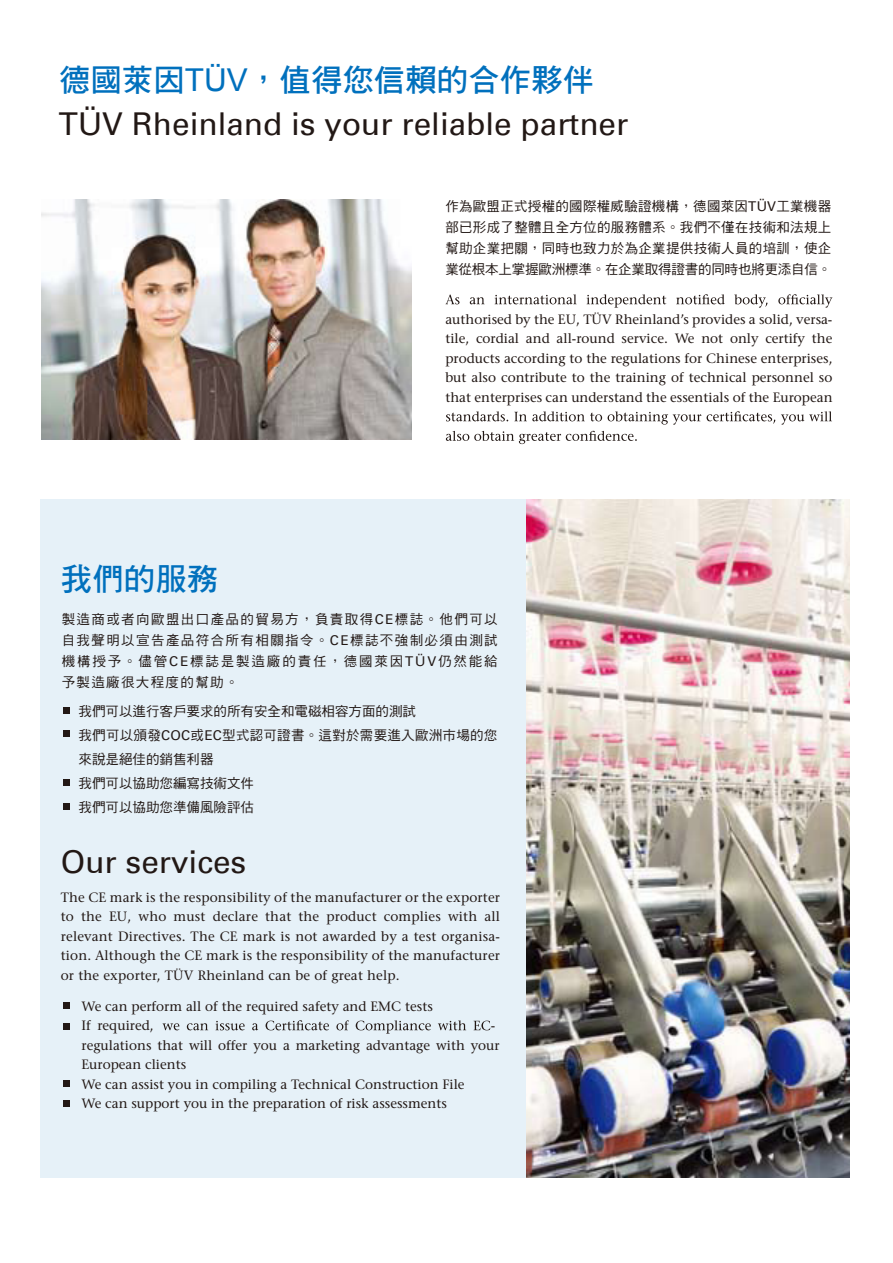
<style>
.page{position:relative;width:893px;height:1263px;background:#fff}
.page>*{position:absolute;margin:0;border:0;box-sizing:border-box;transform-origin:0 0}
.t1{font:31.5px "Univers Com 55 Roman";color:#221815}
.t2{font:31.5px "DF Hei Std W7";color:#0070bd}
.t3{font:500 13.5px/19.5px "Stone Serif Std";color:#221815;text-align:justify}
.t4{font:13.5px/21px "DF Hei Std W5";color:#221815;text-align:justify}
.s1{font-family:"Arial"}
.s2{font-family:"Univers Com 55 Roman"}
</style>
<div class="page">
<div style="left:40px;top:499px;width:809px;height:678px;background:#e6f1f8"></div>
<div style="left:63px;top:707px;width:7px;height:7px;background:#221815"></div>
<div style="left:63px;top:730px;width:7px;height:7px;background:#221815"></div>
<div style="left:63px;top:779px;width:7px;height:6px;background:#221815"></div>
<div style="left:63px;top:803px;width:7px;height:7px;background:#221815"></div>
<div style="left:63px;top:1002px;width:7px;height:7px;background:#221815"></div>
<div style="left:63px;top:1023px;width:7px;height:6px;background:#221815"></div>
<div style="left:63px;top:1081px;width:7px;height:6px;background:#221815"></div>
<div style="left:63px;top:1101px;width:7px;height:6px;background:#221815"></div>
<img style="left:527px;top:500px;width:322px;height:678px">
<img style="left:41px;top:199px;width:370px;height:241px">
<svg style="left:445px;top:294px;width:387px;height:14px"></svg>
<svg style="left:446px;top:411px;width:386px;height:14px"></svg>
<svg style="left:446px;top:431px;width:191px;height:13px"></svg>
<svg style="left:163px;top:1020px;width:327px;height:13px"></svg>
<h1 class="t2" style="left:59px;top:62px;width:537px">德國萊因<span class="s1">TÜV</span>，值得您信賴的合作夥伴</h1>
<h1 class="t1" style="left:59px;top:105px;width:571px">TÜV Rheinland is your reliable partner</h1>
<p class="t4" style="left:445px;top:196px;width:388px">作為歐盟正式授權的國際權威驗證機構，德國萊因<span class="s2">TÜV</span>工業機器部已形成了整體且全方位的服務體系。我們不僅在技術和法規上幫助企業把關，同時也致力於為企業提供技術人員的培訓，使企業從根本上掌握歐洲標準。在企業取得證書的同時也將更添自信。</p>
<p class="t3" style="left:445px;top:309px;width:389px">authorised by the EU, TÜV Rheinland’s provides a solid, versa&shy;tile, cordial and all-round service. We not only certify the products according to the regulations for Chinese enterprises, but also contribute to the training of technical personnel so that enterprises can understand the essentials of the European</p>
<h1 class="t2" style="left:61px;top:562px;width:159px">我們的服務</h1>
<p class="t4" style="left:62px;top:608px;width:438px">製造商或者向歐盟出口產品的貿易方，負責取得<span class="s2">CE</span>標誌。他們可以自我聲明以宣告產品符合所有相關指令。<span class="s2">CE</span>標誌不強制必須由測試機構授予。儘管<span class="s2">CE</span>標誌是製造廠的責任，德國萊因<span class="s2">TÜV</span>仍然能給予製造廠很大程度的幫助。</p>
<p class="t4" style="left:79px;top:699px;width:420px;line-height:24px;text-align:left">我們可以進行客戶要求的所有安全和電磁相容方面的測試<br>我們可以頒發<span class="s2">COC</span>或<span class="s2">EC</span>型式認可證書。這對於需要進入歐洲市場的您來說是絕佳的銷售利器<br>我們可以協助您編寫技術文件<br>我們可以協助您準備風險評估</p>
<h1 class="t1" style="left:61px;top:843px;width:187px">Our services</h1>
<p class="t3" style="left:61px;top:887px;width:441px">The CE mark is the responsibility of the manufacturer or the exporter to the EU, who must declare that the product complies with all relevant Directives. The CE mark is not awarded by a test organisa&shy;tion. Although the CE mark is the responsibility of the manufacturer or the exporter, TÜV Rheinland can be of great help.</p>
<p class="t3" style="left:82px;top:996px;width:353px">We can perform all of the required safety and EMC tests<br>If required,</p>
<p class="t3" style="left:82px;top:1016px;width:420px;text-align:left;text-indent:409px">- regulations that will offer you a marketing advantage with your European clients<br>We can assist you in compiling a Technical Construction File<br>We can support you in the preparation of risk assessments</p>
</div>
